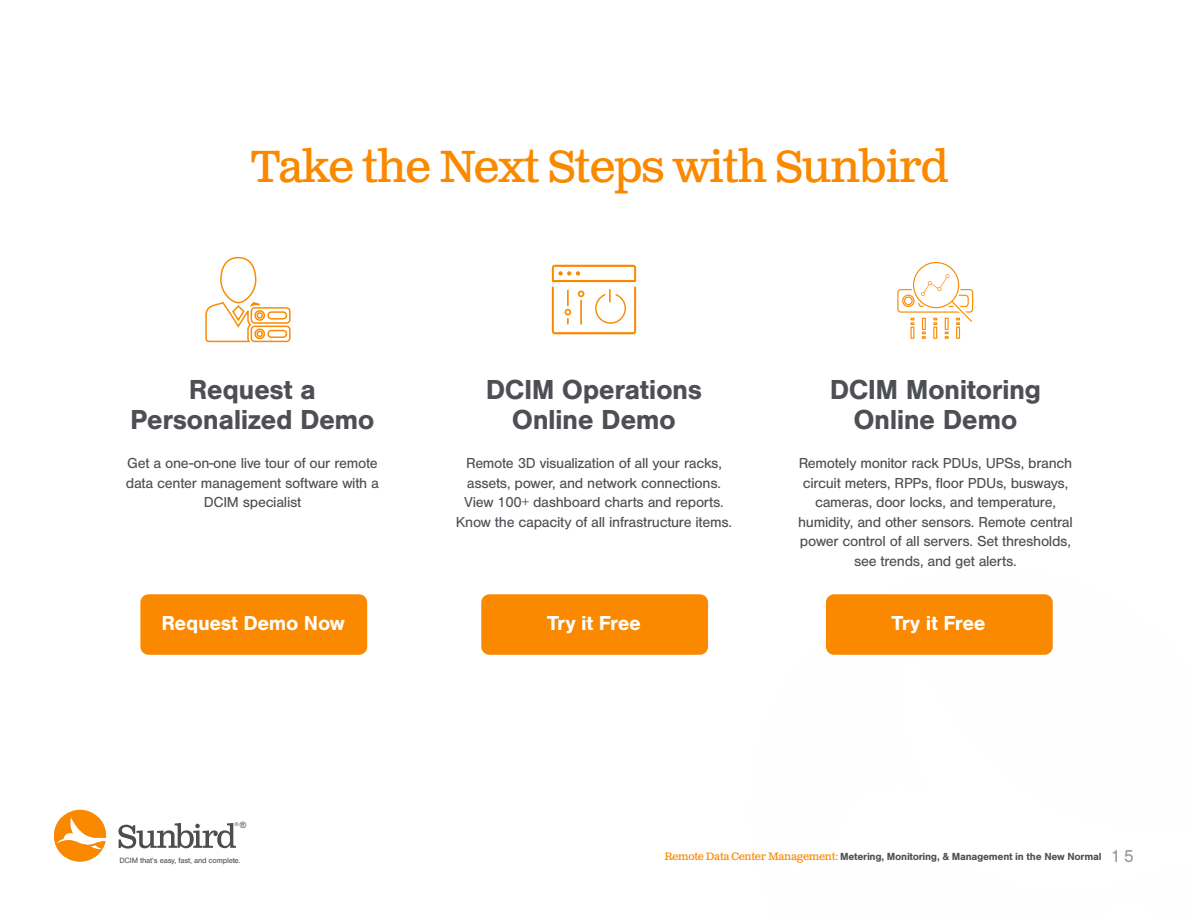
<style>
.page{position:relative;width:1188px;height:918px;background:#fff}
.page>*{position:absolute;margin:0;border:0;box-sizing:border-box;transform-origin:0 0}
.t1{font:45px "Clarendon Text Pro";letter-spacing:-.025em;color:#fa8900}
.t2{font:700 28.5px/30px "Nimbus San";letter-spacing:-.02em;color:#4d4f54;text-align:center}
.t3{font:700 21px "Nimbus San";letter-spacing:-.02em;color:#fff}
.t4{font:18px "Nimbus San";color:#939598}
.t5{font:15px/19.5px "Nimbus San";letter-spacing:-.02em;color:#4d4f54;text-align:center}
.t6{font:700 10.65px "Nimbus San";letter-spacing:-.025em;color:#4d4f54}
.t7{font:8.7px "Arial";color:#4d4f54}
.t8{font:7.95px "Nimbus San";letter-spacing:-.025em;color:#4d4f54}
.t9{font:5.7px "Nimbus San";color:#4d4d4d}
.s1{font-family:"Clarendon Text Pro";font-weight:400;color:#fa8900}
</style>
<div class="page">
<svg style="left:118px;top:823px;width:118px;height:26px"></svg>
<svg style="left:54px;top:810px;width:52px;height:52px"></svg>
<div style="left:140px;top:594px;width:227px;height:61px;background:#fa8900;border-radius:8px"></div>
<div style="left:481px;top:594px;width:227px;height:61px;background:#fa8900;border-radius:8px"></div>
<div style="left:826px;top:594px;width:227px;height:61px;background:#fa8900;border-radius:8px"></div>
<svg style="left:205px;top:256px;width:86px;height:87px"></svg>
<svg style="left:552px;top:265px;width:84px;height:69px"></svg>
<hr style="left:580px;top:300px;width:2px;height:25px;background:#fa8900">
<svg style="left:897px;top:262px;width:77px;height:77px"></svg>
<p class="t1" style="left:251px;top:139px;width:699px">Take the Next Steps with Sunbird</p>
<p class="t2" style="left:130px;top:375px;width:246px">Request a<br>Personalized Demo</p>
<p class="t5" style="left:126px;top:454px;width:255px">Get a one-on-one live tour of our remote data center management software with a<br>DCIM specialist</p>
<p class="t2" style="left:486px;top:375px;width:218px">DCIM Operations<br>Online Demo</p>
<p class="t5" style="left:456px;top:454px;width:278px">Remote 3D visualization of all your racks, assets, power, and network connections.<br>View 100+ dashboard charts and reports.<br>Know the capacity of all infrastructure items.</p>
<p class="t2" style="left:830px;top:375px;width:213px">DCIM Monitoring<br>Online Demo</p>
<p class="t5" style="left:798px;top:454px;width:276px">Remotely monitor rack PDUs, UPSs, branch circuit meters, RPPs, floor PDUs, busways, cameras, door locks, and temperature, humidity, and other sensors. Remote central power control of all servers. Set thresholds, see trends, and get alerts.</p>
<p class="t3" style="left:161px;top:612px;width:185px">Request Demo Now</p>
<p class="t3" style="left:547px;top:612px;width:95px">Try it Free</p>
<p class="t3" style="left:892px;top:612px;width:95px">Try it Free</p>
<p class="t7" style="left:240px;top:820px;width:8px">®</p>
<p class="t9" style="left:234px;top:821px;width:6px">®</p>
<p class="t8" style="left:120px;top:856px;width:123px">DCIM that’s easy, fast, and complete.</p>
<p class="t4" style="left:1111px;top:846px;width:25px">15</p>
<p class="t6" style="left:664px;top:850px;width:439px"><span class="s1">Remote Data Center Management:</span> Metering, Monitoring, &amp; Management in the New Normal</p>
</div>
